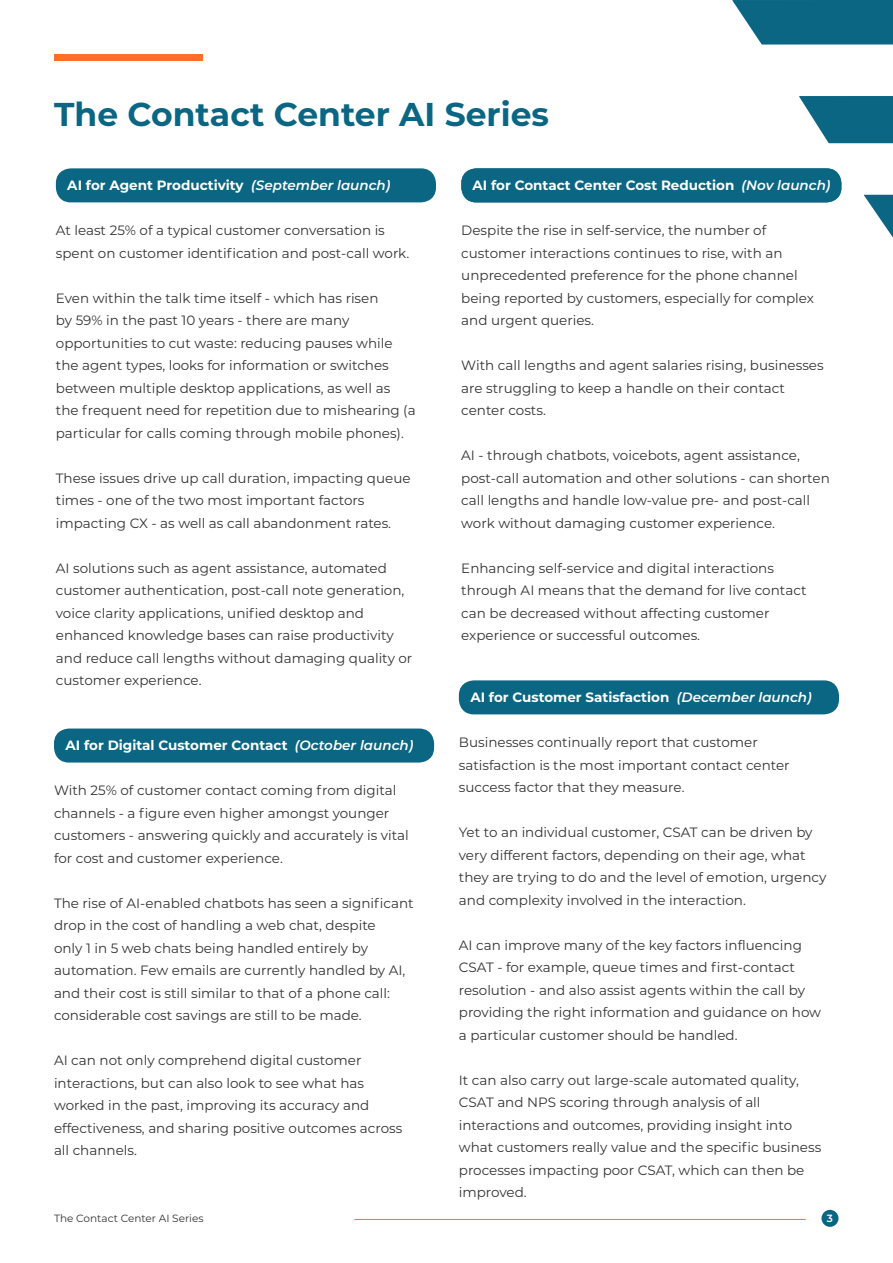
<style>
.page{position:relative;width:893px;height:1263px;background:#fff}
.page>*{position:absolute;margin:0;border:0;box-sizing:border-box;transform-origin:0 0}
.t1{font:700 33px "Montserrat";color:#0a6682}
.t2{font:13.5px/22.5px "Montserrat";color:#333}
.t3{font:700 13.5px "Montserrat";color:#fff}
.t4{font:10.5px "Montserrat";color:#333}
.t5{font:600 10.5px "Montserrat";color:#fff}
.s1{font-weight:600;font-style:italic}
</style>
<div class="page">
<svg style="left:732px;top:0;width:161px;height:45px"></svg>
<svg style="left:799px;top:96px;width:94px;height:47px"></svg>
<svg style="left:864px;top:195px;width:29px;height:43px"></svg>
<div style="left:821px;top:1210px;width:17px;height:17px;background:#0a6682;border-radius:50%"></div>
<hr style="left:354px;top:1219px;width:452px;height:1px;background:#ff6f29">
<div style="left:56px;top:168px;width:380px;height:34px;background:#0a6682;border-radius:15px"></div>
<div style="left:461px;top:168px;width:380px;height:34px;background:#0a6682;border-radius:15px"></div>
<div style="left:459px;top:680px;width:380px;height:34px;background:#0a6682;border-radius:15px"></div>
<div style="left:54px;top:728px;width:380px;height:34px;background:#0a6682;border-radius:15px"></div>
<div style="left:54px;top:54px;width:149px;height:6px;background:#ff6f29"></div>
<h1 class="t1" style="left:54px;top:90px;width:496px">The Contact Center AI Series</h1>
<p class="t3" style="left:67px;top:176px;width:325px">AI for Agent Productivity <span class="s1">(September launch)</span></p>
<p class="t2" style="left:56px;top:219px;width:355px">At least 25% of a typical customer conversation is spent on customer identification and post-call work.</p>
<p class="t2" style="left:56px;top:286px;width:361px">Even within the talk time itself - which has risen<br>by 59% in the past 10 years - there are many opportunities to cut waste: reducing pauses while the agent types, looks for information or switches between multiple desktop applications, as well as the frequent need for repetition due to mishearing (a particular for calls coming through mobile phones).</p>
<p class="t2" style="left:56px;top:466px;width:356px">These issues drive up call duration, impacting queue times - one of the two most important factors impacting CX - as well as call abandonment rates.</p>
<p class="t2" style="left:56px;top:556px;width:358px">AI solutions such as agent assistance, automated customer authentication, post-call note generation, voice clarity applications, unified desktop and enhanced knowledge bases can raise productivity and reduce call lengths without damaging quality or customer experience.</p>
<p class="t3" style="left:65px;top:736px;width:349px">AI for Digital Customer Contact <span class="s1">(October launch)</span></p>
<p class="t2" style="left:54px;top:779px;width:356px">With 25% of customer contact coming from digital channels - a figure even higher amongst younger customers - answering quickly and accurately is vital for cost and customer experience.</p>
<p class="t2" style="left:54px;top:891px;width:361px">The rise of AI-enabled chatbots has seen a significant drop in the cost of handling a web chat, despite<br>only 1 in 5 web chats being handled entirely by automation. Few emails are currently handled by AI, and their cost is still similar to that of a phone call: considerable cost savings are still to be made.</p>
<p class="t2" style="left:54px;top:1049px;width:350px">AI can not only comprehend digital customer interactions, but can also look to see what has worked in the past, improving its accuracy and effectiveness, and sharing positive outcomes across all channels.</p>
<p class="t3" style="left:473px;top:176px;width:359px">AI for Contact Center Cost Reduction <span class="s1">(Nov launch)</span></p>
<p class="t2" style="left:461px;top:219px;width:354px">Despite the rise in self-service, the number of customer interactions continues to rise, with an unprecedented preference for the phone channel being reported by customers, especially for complex and urgent queries.</p>
<p class="t2" style="left:461px;top:354px;width:364px">With call lengths and agent salaries rising, businesses are struggling to keep a handle on their contact center costs.</p>
<p class="t2" style="left:461px;top:444px;width:370px">AI - through chatbots, voicebots, agent assistance, post-call automation and other solutions - can shorten call lengths and handle low-value pre- and post-call work without damaging customer experience.</p>
<p class="t2" style="left:461px;top:556px;width:347px">Enhancing self-service and digital interactions through AI means that the demand for live contact can be decreased without affecting customer experience or successful outcomes.</p>
<p class="t3" style="left:470px;top:687px;width:343px">AI for Customer Satisfaction <span class="s1">(December launch)</span></p>
<p class="t2" style="left:459px;top:730px;width:332px">Businesses continually report that customer satisfaction is the most important contact center success factor that they measure.</p>
<p class="t2" style="left:459px;top:820px;width:369px">Yet to an individual customer, CSAT can be driven by very different factors, depending on their age, what they are trying to do and the level of emotion, urgency and complexity involved in the interaction.</p>
<p class="t2" style="left:459px;top:933px;width:364px">AI can improve many of the key factors influencing CSAT - for example, queue times and first-contact resolution - and also assist agents within the call by providing the right information and guidance on how a particular customer should be handled.</p>
<p class="t2" style="left:459px;top:1068px;width:364px">It can also carry out large-scale automated quality, CSAT and NPS scoring through analysis of all interactions and outcomes, providing insight into what customers really value and the specific business processes impacting poor CSAT, which can then be improved.</p>
<p class="t4" style="left:54px;top:1211px;width:151px">The Contact Center AI Series</p>
<p class="t5" style="left:827px;top:1211px;width:8px">3</p>
</div>
